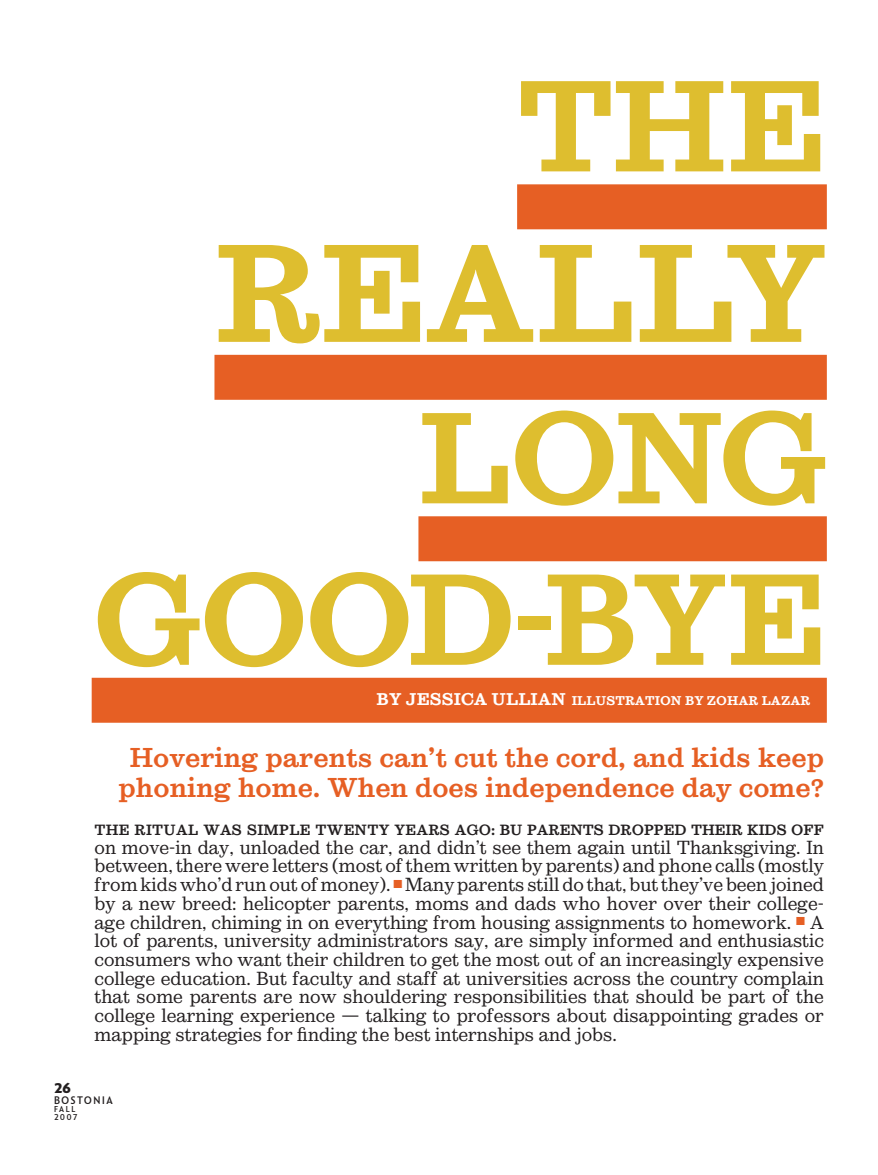
<style>
.page{position:relative;width:878px;height:1175px;background:#fff}
.page>*{position:absolute;margin:0;border:0;box-sizing:border-box;transform-origin:0 0}
.MEM_CITY{font:800 131.25px "Sutro";letter-spacing:-.02em;color:#debe2f}
.MEM_CITY-2{font:800 122.25px "Sutro";letter-spacing:-.04em;color:#debe2f}
.MEM_CITY-3{font:700 25.8px/30.3px "Sutro";color:#e65f24;text-align:center}
.t1{font:300 17.85px/18.8px "Sutro";color:#231f20;text-align:justify}
.t2{font:700 13.95px "Sutro";letter-spacing:.01em;color:#231f20}
.t3{font:800 13.5px "Richmond";color:#231f20}
.MEM_CITY-4{font:800 12px "Sutro";color:#fff}
.ALUM_TXT{font:300 10.5px "Richmond";letter-spacing:.155em;color:#231f20}
.ALUM_TXT-2{font:300 8.25px "Richmond";letter-spacing:.185em;color:#231f20}
.s1{font-size:110.25px}
.s2{font-size:16.05px}
</style>
<div class="page">
<div style="left:517px;top:184px;width:309px;height:45px;background:#e65f24"></div>
<div style="left:214px;top:355px;width:612px;height:45px;background:#e65f24"></div>
<div style="left:418px;top:516px;width:408px;height:45px;background:#e65f24"></div>
<div style="left:92px;top:677px;width:734px;height:45px;background:#e65f24"></div>
<p class="MEM_CITY-2" style="left:517px;top:51px;width:311px">THE</p>
<p class="MEM_CITY" style="left:214px;top:213px;width:614px">REALLY</p>
<p class="MEM_CITY-2" style="left:418px;top:383px;width:410px">LONG</p>
<p class="MEM_CITY-2" style="left:92px;top:544px;width:736px">GOOD<span class="s1">-</span>BYE</p>
<p class="MEM_CITY-4" style="left:376px;top:693px;width:434px"><span class="s2">BY JESSICA ULLIAN</span> ILLUSTRATION BY ZOHAR LAZAR</p>
<p class="MEM_CITY-3" style="left:119px;top:742px;width:706px">Hovering parents can’t cut the cord, and kids keep phoning home. When does independence day come?</p>
<p class="t2" style="left:94px;top:821px;width:731px">The ritual was simple twenty years ago: BU parents dropped their kids off</p>
<p class="t1" style="left:94px;top:837px;width:731px">on move-in day, unloaded the car, and didn’t see them again until Thanksgiving. In between, there were letters (most of them written by parents) and phone calls (mostly from kids who’d run out of money). <sup>■</sup> Many parents still do that, but they’ve been joined by a new breed: helicopter parents, moms and dads who hover over their college&shy;age children, chiming in on everything from housing assignments to homework. <sup>■</sup> A lot of parents, university administrators say, are simply informed and enthusiastic consumers who want their children to get the most out of an increasingly expensive college education. But faculty and staff at universities across the country complain that some parents are now shouldering responsibilities that should be part of the college learning experience — talking to professors about disappointing grades or mapping strategies for finding the best internships and jobs.</p>
<p class="t3" style="left:54px;top:1080px;width:19px">26</p>
<p class="ALUM_TXT" style="left:54px;top:1094px;width:60px">BOSTONIA</p>
<p class="ALUM_TXT-2" style="left:54px;top:1104px;width:23px">FALL</p>
<p class="ALUM_TXT-2" style="left:54px;top:1112px;width:25px">2007</p>
</div>
